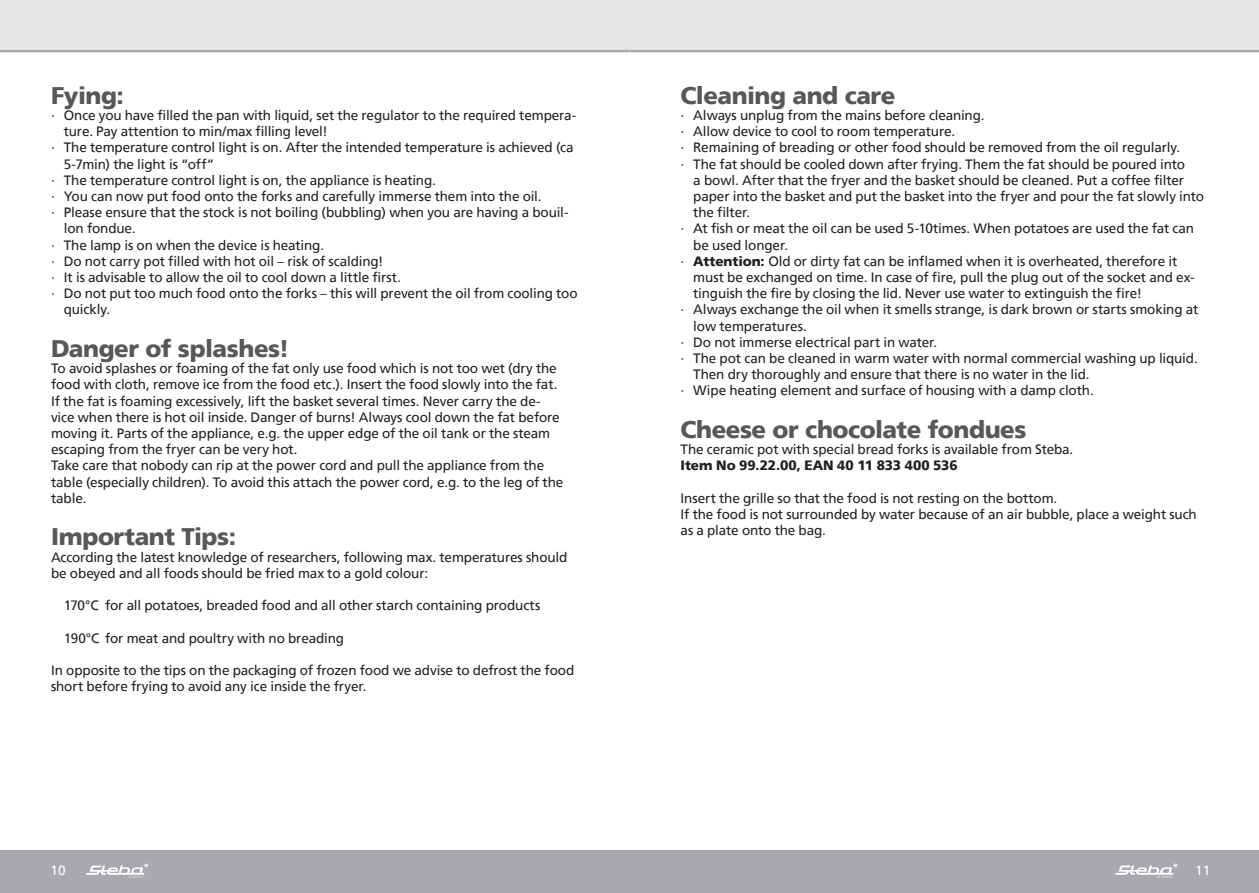
<style>
.page{position:relative;width:1259px;height:893px;background:#fff}
.page>*{position:absolute;margin:0;border:0;box-sizing:border-box;transform-origin:0 0}
.t1{font:900 24px "Frutiger";letter-spacing:-.02em;color:#57585a}
.t2{font:13.5px/16.2px "Frutiger";letter-spacing:-.01em;color:#231f20}
.t3{font:900 13.5px "Frutiger";letter-spacing:-.005em;color:#231f20}
.t4{font:13.5px "Frutiger";color:#fff}
.s1{font-weight:900}
</style>
<div class="page">
<div style="left:0;top:0;width:629px;height:51px;background:#e6e7e9"></div>
<div style="left:0;top:850px;width:629px;height:43px;background:#a8a9ad"></div>
<svg style="left:86px;top:864px;width:62px;height:14px"></svg>
<hr style="left:0;top:50px;width:629px;height:2px;background:#a8a9ad">
<div style="left:629px;top:0;width:630px;height:51px;background:#e6e7e9"></div>
<div style="left:629px;top:850px;width:630px;height:43px;background:#a8a9ad"></div>
<svg style="left:1115px;top:864px;width:62px;height:14px"></svg>
<hr style="left:629px;top:50px;width:630px;height:2px;background:#a8a9ad">
<h1 class="t1" style="left:51px;top:85px;width:74px">Fying:</h1>
<p class="t2" style="left:51px;top:107px;width:527px">∙ Once you have filled the pan with liquid, set the regulator to the required tempera-</p>
<p class="t2" style="left:64px;top:124px;width:265px">ture. Pay attention to min/max filling level!</p>
<p class="t2" style="left:51px;top:139px;width:524px">∙ The temperature control light is on. After the intended temperature is achieved (ca</p>
<p class="t2" style="left:64px;top:157px;width:152px">5-7min) the light is “off”</p>
<p class="t2" style="left:51px;top:172px;width:386px">∙ The temperature control light is on, the appliance is heating.</p>
<p class="t2" style="left:51px;top:188px;width:492px">∙ You can now put food onto the forks and carefully immerse them into the oil.</p>
<p class="t2" style="left:51px;top:204px;width:519px">∙ Please ensure that the stock is not boiling (bubbling) when you are having a bouil-</p>
<p class="t2" style="left:64px;top:222px;width:73px">lon fondue.</p>
<p class="t2" style="left:51px;top:237px;width:275px">∙ The lamp is on when the device is heating.</p>
<p class="t2" style="left:51px;top:253px;width:334px">∙ Do not carry pot filled with hot oil – risk of scalding!</p>
<p class="t2" style="left:51px;top:269px;width:351px">∙ It is advisable to allow the oil to cool down a little first.</p>
<p class="t2" style="left:51px;top:285px;width:528px">∙ Do not put too much food onto the forks – this will prevent the oil from cooling too</p>
<p class="t2" style="left:64px;top:303px;width:48px">quickly.</p>
<h1 class="t1" style="left:51px;top:339px;width:240px">Danger of splashes!</h1>
<p class="t2" style="left:51px;top:361px;width:514px">To avoid splashes or foaming of the fat only use food which is not too wet (dry the food with cloth, remove ice from the food etc.). Insert the food slowly into the fat.<br>If the fat is foaming excessively, lift the basket several times. Never carry the de&shy;vice when there is hot oil inside. Danger of burns! Always cool down the fat before moving it. Parts of the appliance, e.g. the upper edge of the oil tank or the steam escaping from the fryer can be very hot.<br>Take care that nobody can rip at the power cord and pull the appliance from the table (especially children). To avoid this attach the power cord, e.g. to the leg of the table.</p>
<h1 class="t1" style="left:51px;top:527px;width:187px">Important Tips:</h1>
<p class="t2" style="left:51px;top:550px;width:518px">According the latest knowledge of researchers, following max. temperatures should be obeyed and all foods should be fried max to a gold colour:</p>
<p class="t2" style="left:64px;top:598px;width:478px">170°C for all potatoes, breaded food and all other starch containing products</p>
<p class="t2" style="left:64px;top:631px;width:282px">190°C for meat and poultry with no breading</p>
<p class="t2" style="left:51px;top:663px;width:525px">In opposite to the tips on the packaging of frozen food we advise to defrost the food short before frying to avoid any ice inside the fryer.</p>
<h1 class="t1" style="left:680px;top:85px;width:216px">Cleaning and care</h1>
<p class="t2" style="left:680px;top:107px;width:305px">∙ Always unplug from the mains before cleaning.</p>
<p class="t2" style="left:680px;top:123px;width:276px">∙ Allow device to cool to room temperature.</p>
<p class="t2" style="left:680px;top:139px;width:501px">∙ Remaining of breading or other food should be removed from the oil regularly.</p>
<p class="t2" style="left:680px;top:156px;width:506px">∙ The fat should be cooled down after frying. Them the fat should be poured into</p>
<p class="t2" style="left:693px;top:173px;width:492px">a bowl. After that the fryer and the basket should be cleaned. Put a coffee filter</p>
<p class="t2" style="left:693px;top:189px;width:512px">paper into the basket and put the basket into the fryer and pour the fat slowly into</p>
<p class="t2" style="left:693px;top:205px;width:58px">the filter.</p>
<p class="t2" style="left:680px;top:220px;width:515px">∙ At fish or meat the oil can be used 5-10times. When potatoes are used the fat can</p>
<p class="t2" style="left:693px;top:238px;width:96px">be used longer.</p>
<p class="t2" style="left:680px;top:253px;width:498px">∙ <span class="s1">Attention:</span> Old or dirty fat can be inflamed when it is overheated, therefore it</p>
<p class="t2" style="left:693px;top:270px;width:503px">must be exchanged on time. In case of fire, pull the plug out of the socket and ex-</p>
<p class="t2" style="left:693px;top:286px;width:450px">tinguish the fire by closing the lid. Never use water to extinguish the fire!</p>
<p class="t2" style="left:680px;top:301px;width:519px">∙ Always exchange the oil when it smells strange, is dark brown or starts smoking at</p>
<p class="t2" style="left:693px;top:319px;width:115px">low temperatures.</p>
<p class="t2" style="left:680px;top:334px;width:258px">∙ Do not immerse electrical part in water.</p>
<p class="t2" style="left:680px;top:350px;width:519px">∙ The pot can be cleaned in warm water with normal commercial washing up liquid.</p>
<p class="t2" style="left:693px;top:367px;width:398px">Then dry thoroughly and ensure that there is no water in the lid.</p>
<p class="t2" style="left:680px;top:382px;width:415px">∙ Wipe heating element and surface of housing with a damp cloth.</p>
<h1 class="t1" style="left:680px;top:420px;width:347px">Cheese or chocolate fondues</h1>
<p class="t2" style="left:680px;top:442px;width:394px">The ceramic pot with special bread forks is available from Steba.</p>
<p class="t3" style="left:680px;top:460px;width:279px">Item No 99.22.00, EAN 40 11 833 400 536</p>
<p class="t2" style="left:680px;top:491px;width:518px">Insert the grille so that the food is not resting on the bottom.<br>If the food is not surrounded by water because of an air bubble, place a weight such as a plate onto the bag.</p>
<p class="t4" style="left:51px;top:864px;width:17px">10</p>
<p class="t4" style="left:1195px;top:864px;width:17px">11</p>
</div>
